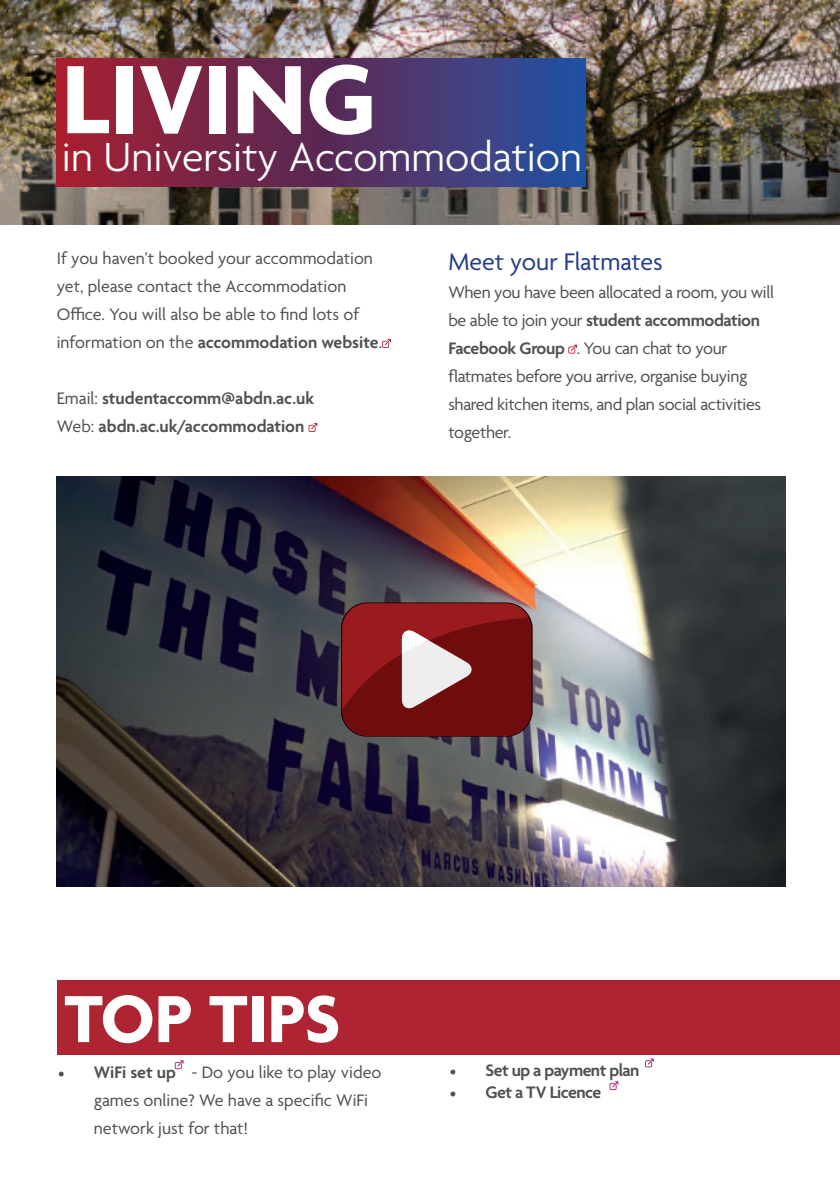
<style>
.page{position:relative;width:840px;height:1191px;background:#fff}
.page>*{position:absolute;margin:0;border:0;box-sizing:border-box;transform-origin:0 0}
.t1{font:700 105px "Agenda";color:#fff}
.t2{font:700 72px "Agenda";color:#fff}
.t3{font:300 44px "Agenda";color:#fff}
.t4{font:26px "Agenda";color:#253e8a}
.t5{font:18px/28px "Agenda";letter-spacing:-.015em;color:#4f5252}
.t6{font:600 18px/28px "Agenda";letter-spacing:-.01em;color:#4f5252}
.t7{font:600 18px "Agenda";letter-spacing:-.03em;color:#4f5252}
.s1{font-weight:600}
.s2{font-weight:400}
.s3{font-family:"Minion Pro";font-weight:600}
.s4{font-family:"Minion Pro"}
</style>
<div class="page">
<img style="left:0;top:0;width:839px;height:225px">
<div style="left:57px;top:58px;width:528px;height:128px;background:linear-gradient(to right,#a01725,#214a99)"></div>
<img style="left:57px;top:476px;width:727px;height:410px">
<svg style="left:382px;top:339px;width:8px;height:9px"></svg>
<svg style="left:308px;top:423px;width:9px;height:9px"></svg>
<svg style="left:568px;top:345px;width:8px;height:8px"></svg>
<svg style="left:341px;top:602px;width:191px;height:134px;background:#8a2f31"></svg>
<div style="left:57px;top:980px;width:782px;height:75px;background:#af2432"></div>
<svg style="left:175px;top:1060px;width:9px;height:10px"></svg>
<svg style="left:645px;top:1058px;width:8px;height:10px"></svg>
<svg style="left:609px;top:1081px;width:9px;height:10px"></svg>
<h1 class="t1" style="left:62px;top:43px;width:315px">LIVING</h1>
<h3 class="t3" style="left:62px;top:133px;width:521px">in University Accommodation</h3>
<p class="t5" style="left:57px;top:245px;width:327px">If you haven’t booked your accommodation yet, please contact the Accommodation Office. You will also be able to find lots of information on the <span class="s1">accommodation website</span>.</p>
<p class="t6" style="left:57px;top:385px;width:259px"><span class="s2">Email:</span> studentaccomm@abdn.ac.uk<br><span class="s2">Web:</span> abdn.ac.uk/accommodation</p>
<h3 class="t4" style="left:448px;top:247px;width:216px">Meet your Flatmates</h3>
<p class="t5" style="left:448px;top:279px;width:327px">When you have been allocated a room, you will be able to join your <span class="s1">student accommodation Facebook Group</span> . You can chat to your flatmates before you arrive, organise buying shared kitchen items, and plan social activities together.</p>
<h2 class="t2" style="left:64px;top:980px;width:277px">TOP TIPS</h2>
<p class="t5" style="left:94px;top:1059px;width:289px;text-indent:-36px"><span class="s3">•</span> <span class="s1">WiFi set up</span> - Do you like to play video games online? We have a specific WiFi network just for that!</p>
<p class="t7" style="left:449px;top:1060px;width:191px"><span class="s4">•</span> Set up a payment plan</p>
<p class="t7" style="left:449px;top:1082px;width:153px"><span class="s4">•</span> Get a TV Licence</p>
</div>
